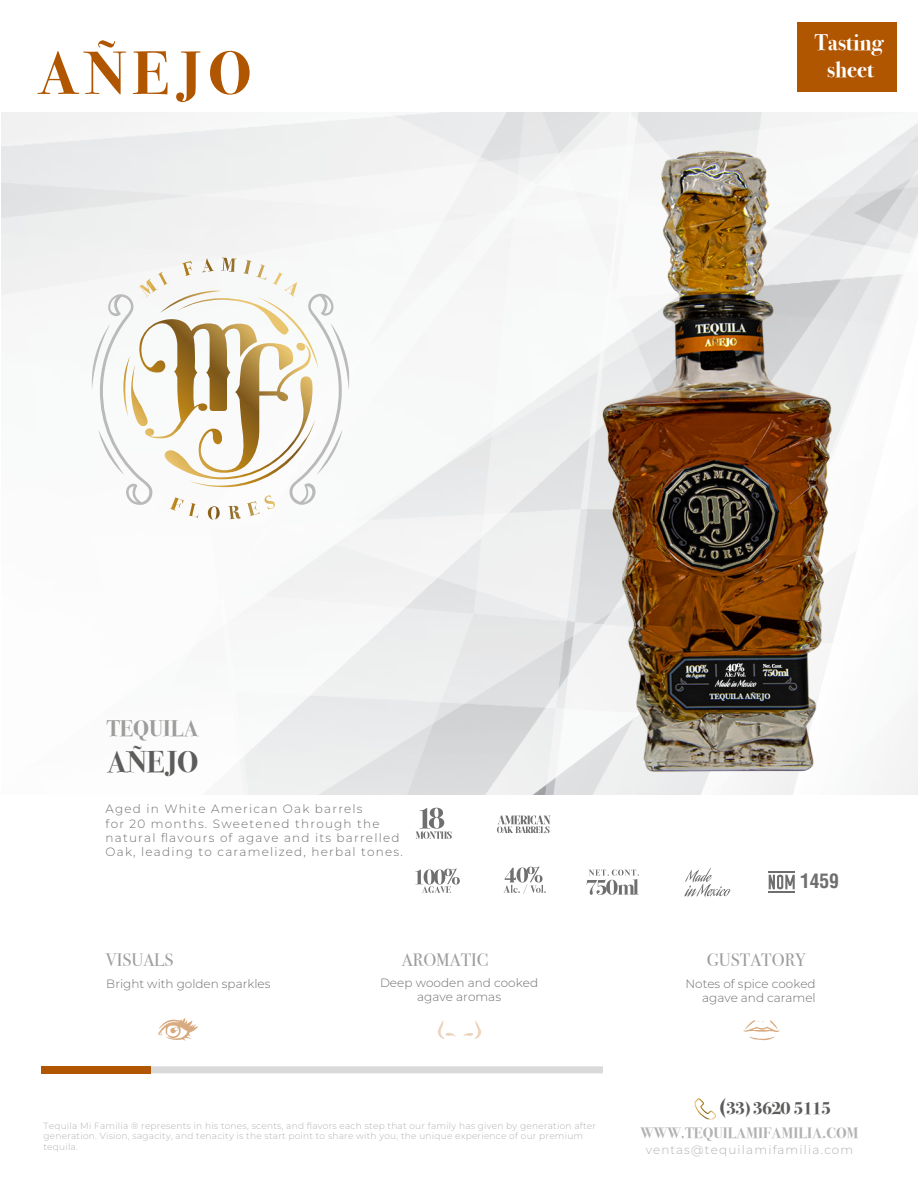
<style>
.page{position:relative;width:918px;height:1188px;background:#fff}
.page>*{position:absolute;margin:0;border:0;box-sizing:border-box;transform-origin:0 0}
.t1{font:61.35px "Bodoni Svty Two ITCTT Bold";letter-spacing:.11em;color:#b05500}
.t2{font:30px "Bodoni Svty Two ITCTT Bold";color:#5c5c5b}
.t3{font:22.5px/27px "Bodoni Svty Two ITCTT Bold";color:#fff;text-align:center}
.t4{font:22.5px "Bodoni Svty Two ITCTT Bold";color:#9d9d9c}
.t5{font:700 condensed 19.5px "Helvetica LT Std";color:#706f6f}
.t6{font:18px "Bodoni Svty Two ITCTT Book";color:#9d9d9c}
.t7{font:18px "Bodoni Svty Two ITCTT Bold";letter-spacing:-.05em;color:#5c5c5b}
.t8{font:15px "Bodoni Svty Two ITCTT Bold";color:#b2b2b2}
.t9{font:300 12px/14.4px "Montserrat";letter-spacing:.1em;color:#706f6f}
.t10{font:300 12px/14.4px "Montserrat";color:#706f6f;text-align:right}
.t11{font:300 12px/14.4px "Montserrat";letter-spacing:.005em;color:#706f6f;text-align:center}
.t12{font:300 12px "Montserrat";letter-spacing:.1em;color:#b2b2b2}
.t13{font:300 9px/10.8px "Montserrat";letter-spacing:.025em;color:#b2b2b2}
.s1{font-size:22.5px}
</style>
<div class="page">
<img style="left:1px;top:113px;width:917px;height:682px">
<svg style="left:92px;top:291px;width:257px;height:214px"></svg>
<svg style="left:182px;top:258px;width:70px;height:18px"></svg>
<div style="left:50px;top:1066px;width:553px;height:7px;background:#dadada"></div>
<div style="left:42px;top:1066px;width:109px;height:7px;background:#b05500"></div>
<svg style="left:695px;top:1098px;width:21px;height:21px"></svg>
<svg style="left:743px;top:1020px;width:37px;height:20px"></svg>
<svg style="left:463px;top:1021px;width:18px;height:18px"></svg>
<svg style="left:438px;top:1021px;width:18px;height:18px"></svg>
<svg style="left:158px;top:1018px;width:41px;height:23px"></svg>
<svg style="left:497px;top:815px;width:54px;height:18px"></svg>
<svg style="left:415px;top:869px;width:45px;height:24px"></svg>
<svg style="left:769px;top:875px;width:26px;height:14px"></svg>
<hr style="left:769px;top:871px;width:26px;height:2px;background:#706f6f">
<hr style="left:769px;top:891px;width:26px;height:2px;background:#706f6f">
<svg style="left:684px;top:868px;width:47px;height:29px"></svg>
<svg style="left:503px;top:867px;width:43px;height:27px"></svg>
<svg style="left:587px;top:870px;width:52px;height:25px"></svg>
<svg style="left:415px;top:808px;width:37px;height:31px"></svg>
<img style="left:582px;top:131px;width:269px;height:656px">
<div style="left:798px;top:22px;width:99px;height:70px;background:#b05500"></div>
<h1 class="t1" style="left:37px;top:37px;width:216px">AÑEJO</h1>
<h3 class="t3" style="left:815px;top:29px;width:70px">Tasting sheet</h3>
<h3 class="t4" style="left:107px;top:715px;width:94px">TEQUILA</h3>
<h2 class="t2" style="left:107px;top:744px;width:93px">AÑEJO</h2>
<h3 class="t9" style="left:106px;top:801px;width:299px">Aged in White American Oak barrels<br>for 20 months. Sweetened through the natural flavours of agave and its barrelled Oak, leading to caramelized, herbal tones.</h3>
<h3 class="t5" style="left:800px;top:868px;width:40px">1459</h3>
<h3 class="t6" style="left:105px;top:949px;width:69px">VISUALS</h3>
<h3 class="t6" style="left:402px;top:949px;width:88px">AROMATIC</h3>
<h3 class="t6" style="left:707px;top:949px;width:101px">GUSTATORY</h3>
<h3 class="t11" style="left:380px;top:975px;width:160px">Deep wooden and cooked agave aromas</h3>
<h3 class="t10" style="left:106px;top:976px;width:166px">Bright with golden sparkles</h3>
<h3 class="t10" style="left:686px;top:976px;width:132px">Notes of spice cooked agave and caramel</h3>
<p class="t13" style="left:44px;top:1120px;width:554px">Tequila Mi Familia ® represents in his tones, scents, and flavors each step that our family has given by generation after generation. Vision, sagacity, and tenacity is the start point to share with you, the unique experience of our premium tequila.</p>
<h3 class="t7" style="left:718px;top:1097px;width:114px"><span class="s1">(</span>33)3620 5115</h3>
<h3 class="t8" style="left:640px;top:1124px;width:220px">WWW.TEQUILAMIFAMILIA.COM</h3>
<h3 class="t12" style="left:646px;top:1141px;width:209px">ventas@tequilamifamilia.com</h3>
</div>
